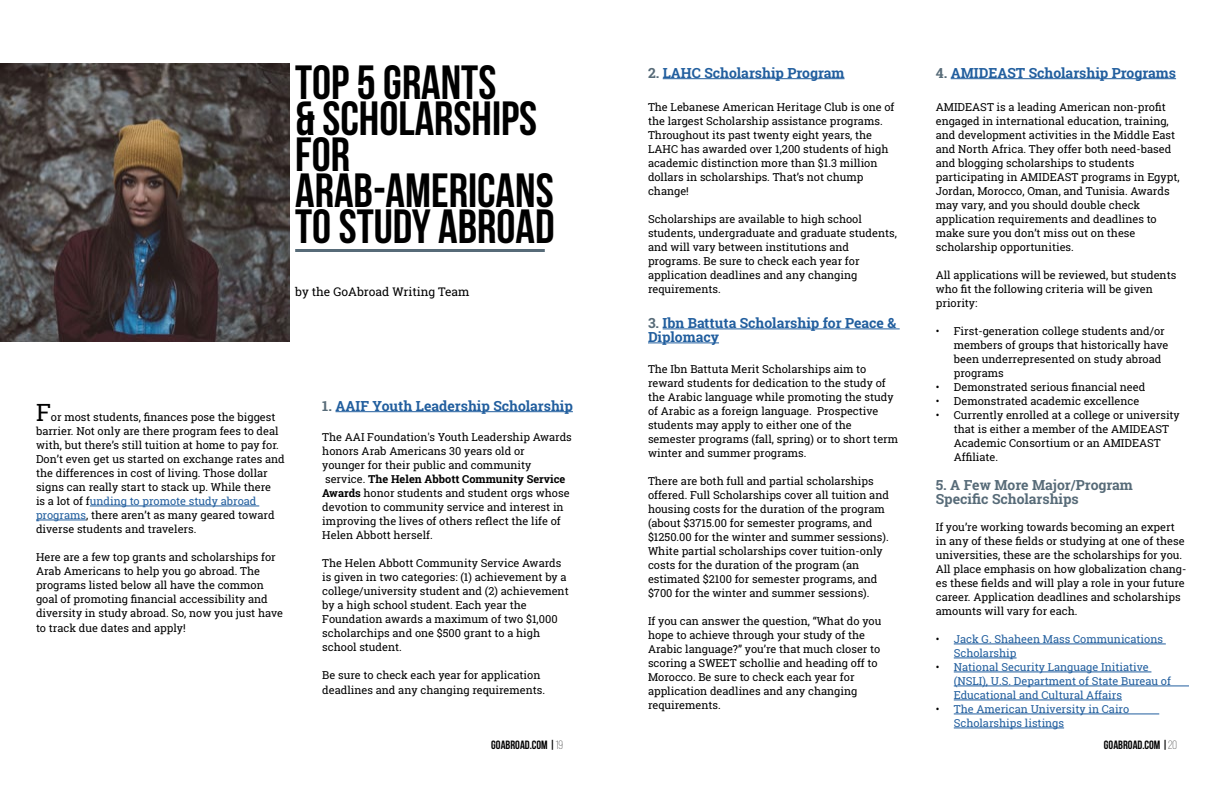
<style>
.page{position:relative;width:1224px;height:792px;background:#fff}
.page>*{position:absolute;margin:0;border:0;box-sizing:border-box;transform-origin:0 0}
.t1{font:700 48px/36px "Bebas Neue";color:#000}
.t2{font:700 14px/14px "Roboto Slab";color:#215e9e}
.t3{font:700 14px/14px "Roboto Slab";color:#576b78}
.t4{font:700 12px "Bebas Neue";color:#000}
.t5{font:12px "Roboto Slab";color:#000}
.t6{font:11px/14px "Roboto Slab";color:#000}
.t7{font:11px/14px "Roboto Slab";color:#215e9e}
.s1{font-size:24px}
.s2{color:#215e9e}
.s3{color:#576b78}
.s4{font-weight:700}
.s5{color:#000}
.s6{font-weight:300}
</style>
<div class="page">
<img style="left:0;top:63px;width:289px;height:278px">
<hr style="left:295px;top:249px;width:250px;height:3px;background:#576b78">
<hr style="left:90px;top:506px;width:169px;height:1px;background:#215e9e">
<hr style="left:36px;top:520px;width:50px;height:1px;background:#215e9e">
<hr style="left:336px;top:411px;width:237px;height:1px;background:#215e9e">
<hr style="left:663px;top:329px;width:237px;height:1px;background:#215e9e">
<hr style="left:648px;top:343px;width:71px;height:1px;background:#215e9e">
<hr style="left:663px;top:78px;width:182px;height:1px;background:#215e9e">
<hr style="left:951px;top:78px;width:225px;height:1px;background:#215e9e">
<hr style="left:954px;top:644px;width:212px;height:1px;background:#215e9e">
<hr style="left:954px;top:658px;width:63px;height:1px;background:#215e9e">
<hr style="left:954px;top:672px;width:197px;height:1px;background:#215e9e">
<hr style="left:954px;top:686px;width:235px;height:1px;background:#215e9e">
<hr style="left:954px;top:700px;width:168px;height:1px;background:#215e9e">
<hr style="left:954px;top:714px;width:205px;height:1px;background:#215e9e">
<hr style="left:954px;top:728px;width:110px;height:1px;background:#215e9e">
<p class="t6" style="left:36px;top:410px;width:250px"><span class="s1">F</span>or most students, finances pose the biggest barrier. Not only are there program fees to deal with, but there’s still tuition at home to pay for.<br>Don’t even get us started on exchange rates and the differences in cost of living. Those dollar signs can really start to stack up. While there<br>is a lot of f<span class="s2">unding to promote study abroad programs</span>, there aren’t as many geared toward diverse students and travelers.</p>
<p class="t6" style="left:36px;top:550px;width:249px">Here are a few top grants and scholarships for Arab Americans to help you go abroad. The programs listed below all have the common goal of promoting financial accessibility and diversity in study abroad. So, now you just have to track due dates and apply!</p>
<h1 class="t1" style="left:295px;top:64px;width:261px">TOP 5 GRANTS<br>&amp; SCHOLARSHIPS<br>FOR<br>ARAB-AMERICANS<br>TO STUDY ABROAD</h1>
<p class="t5" style="left:295px;top:284px;width:176px">by the GoAbroad Writing Team</p>
<p class="t2" style="left:322px;top:398px;width:252px"><span class="s3">1.</span> AAIF Youth Leadership Scholarship</p>
<p class="t6" style="left:322px;top:430px;width:251px">The AAI Foundation's Youth Leadership Awards honors Arab Americans 30 years old or<br>younger for their public and community service. <span class="s4">The Helen Abbott Community Service Awards</span> honor students and student orgs whose devotion to community service and interest in improving the lives of others reflect the life of Helen Abbott herself.</p>
<p class="t6" style="left:322px;top:556px;width:248px">The Helen Abbott Community Service Awards is given in two categories: (1) achievement by a college/university student and (2) achievement by a high school student. Each year the Foundation awards a maximum of two $1,000 scholarchips and one $500 grant to a high school student.</p>
<p class="t6" style="left:322px;top:668px;width:224px;line-height:14.4px">Be sure to check each year for application deadlines and any changing requirements.</p>
<p class="t2" style="left:648px;top:65px;width:198px"><span class="s3">2.</span> LAHC Scholarship Program</p>
<p class="t6" style="left:648px;top:99px;width:248px">The Lebanese American Heritage Club is one of the largest Scholarship assistance programs.<br>Throughout its past twenty eight years, the LAHC has awarded over 1,200 students of high academic distinction more than $1.3 million dollars in scholarships. That’s not chump change!</p>
<p class="t6" style="left:648px;top:211px;width:250px">Scholarships are available to high school students, undergraduate and graduate students, and will vary between institutions and programs. Be sure to check each year for application deadlines and any changing requirements.</p>
<p class="t2" style="left:648px;top:316px;width:250px"><span class="s3">3.</span> Ibn Battuta Scholarship for Peace &amp;<br>Diplomacy</p>
<p class="t6" style="left:648px;top:362px;width:252px">The Ibn Battuta Merit Scholarships aim to reward students for dedication to the study of the Arabic language while promoting the study of Arabic as a foreign language. Prospective students may apply to either one of the semester programs (fall, spring) or to short term winter and summer programs.</p>
<p class="t6" style="left:648px;top:474px;width:242px">There are both full and partial scholarships offered. Full Scholarships cover all tuition and housing costs for the duration of the program (about $3715.00 for semester programs, and $1250.00 for the winter and summer sessions).<br>White partial scholarships cover tuition-only costs for the duration of the program (an estimated $2100 for semester programs, and $700 for the winter and summer sessions).</p>
<p class="t6" style="left:648px;top:614px;width:235px">If you can answer the question, “What do you hope to achieve through your study of the Arabic language?” you’re that much closer to scoring a SWEET schollie and heading off to Morocco. Be sure to check each year for application deadlines and any changing requirements.</p>
<p class="t2" style="left:936px;top:65px;width:242px"><span class="s3">4.</span> AMIDEAST Scholarship Programs</p>
<p class="t6" style="left:936px;top:99px;width:245px">AMIDEAST is a leading American non-profit engaged in international education, training, and development activities in the Middle East and North Africa. They offer both need-based and blogging scholarships to students participating in AMIDEAST programs in Egypt, Jordan, Morocco, Oman, and Tunisia. Awards may vary, and you should double check application requirements and deadlines to make sure you don’t miss out on these scholarship opportunities.</p>
<p class="t6" style="left:936px;top:267px;width:242px">All applications will be reviewed, but students who fit the following criteria will be given priority:</p>
<p class="t6" style="left:954px;top:323px;width:216px;text-indent:-18px">• First-generation college students and/or members of groups that historically have been underrepresented on study abroad programs</p>
<p class="t6" style="left:936px;top:379px;width:211px">• Demonstrated serious financial need</p>
<p class="t6" style="left:936px;top:393px;width:205px">• Demonstrated academic excellence</p>
<p class="t6" style="left:954px;top:407px;width:228px;text-indent:-18px">• Currently enrolled at a college or university that is either a member of the AMIDEAST Academic Consortium or an AMIDEAST Affiliate.</p>
<p class="t3" style="left:936px;top:478px;width:199px">5. A Few More Major/Program<br>Specific Scholarships</p>
<p class="t6" style="left:936px;top:520px;width:252px">If you’re working towards becoming an expert in any of these fields or studying at one of these universities, these are the scholarships for you.<br>All place emphasis on how globalization chang&shy;es these fields and will play a role in your future career. Application deadlines and scholarships amounts will vary for each.</p>
<p class="t7" style="left:954px;top:632px;width:211px;text-indent:-18px"><span class="s5">•</span> Jack G. Shaheen Mass Communications<br>Scholarship</p>
<p class="t7" style="left:954px;top:660px;width:219px;text-indent:-18px"><span class="s5">•</span> National Security Language Initiative (NSLI), U.S. Department of State Bureau of<br>Educational and Cultural Affairs</p>
<p class="t7" style="left:954px;top:702px;width:177px;text-indent:-18px"><span class="s5">•</span> The American University in Cairo<br>Scholarships listings</p>
<p class="t4" style="left:491px;top:738px;width:73px">GOABROAD.COM |<span class="s6">19</span></p>
<p class="t4" style="left:1104px;top:738px;width:75px">GOABROAD.COM |<span class="s6">20</span></p>
</div>
